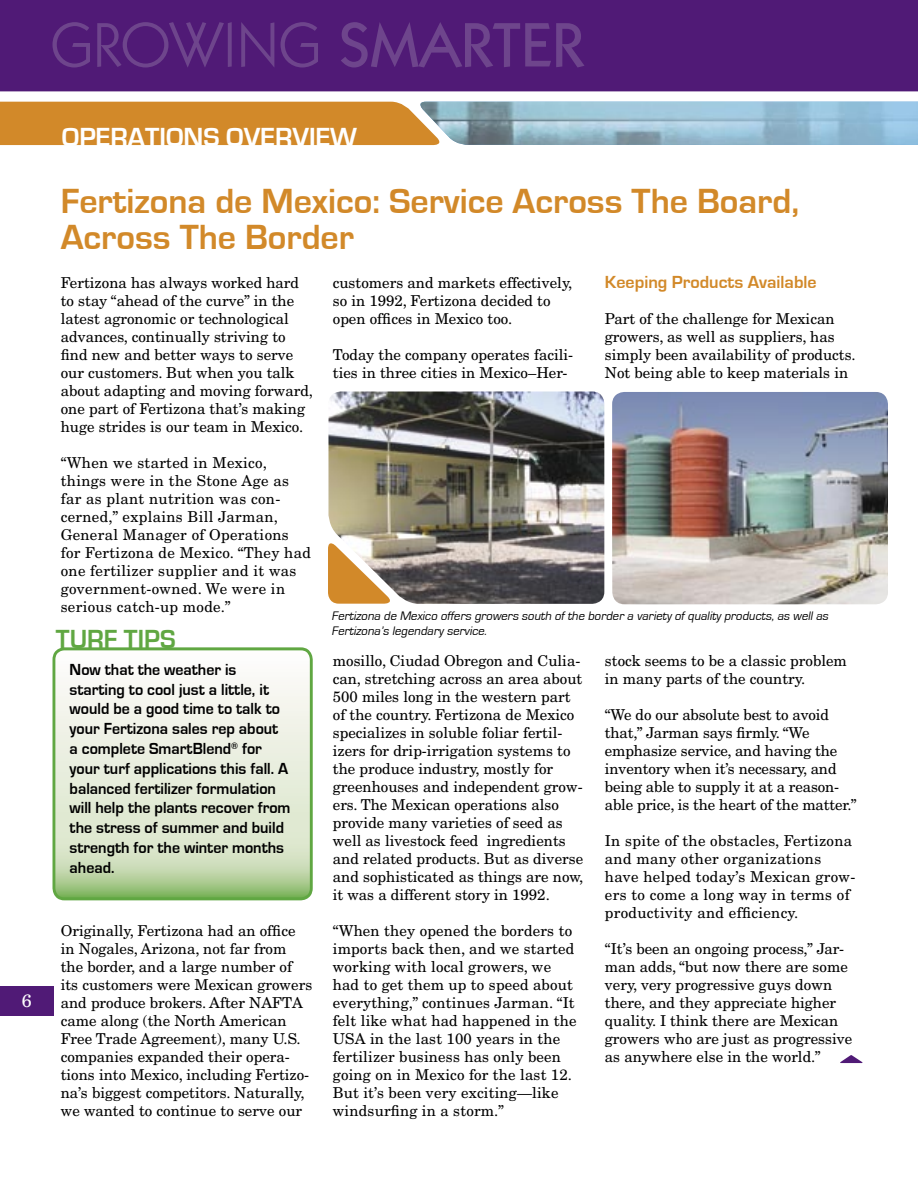
<style>
.page{position:relative;width:918px;height:1188px;background:#fff}
.page>*{position:absolute;margin:0;border:0;box-sizing:border-box;transform-origin:0 0}
.t1{font:700 36px/36px "Eurostile";color:#d28929}
.t2{font:700 27px "Eurostile";color:#fff}
.t3{font:700 27px "Eurostile";color:#60a742;scale:.96 1}
.t4{font:700 18px "Eurostile";color:#d28929}
.t5{font:18px "New Century Schlbk";color:#fff}
.t6{font:700 16.5px/19.8px "Eurostile";color:#000;scale:.96 1}
.t7{font:15px/18px "New Century Schlbk";color:#000}
.t8{font:15px/18px "New Century Schlbk";letter-spacing:.02em;color:#000}
.t9{font:italic 12.75px/15px "Eurostile";color:#000}
</style>
<div class="page">
<div style="left:0;top:0;width:917px;height:91px;background:#501a76"></div>
<svg style="left:917px;top:0;width:1px;height:91px"></svg>
<svg style="left:0;top:102px;width:918px;height:43px;background:#b2a381"></svg>
<svg style="left:840px;top:1055px;width:23px;height:8px"></svg>
<svg style="left:52px;top:647px;width:261px;height:253px"></svg>
<svg style="left:53px;top:22px;width:37px;height:46px;background:#58267c"></svg>
<svg style="left:97px;top:22px;width:135px;height:46px;background:#58267c"></svg>
<svg style="left:241px;top:22px;width:33px;height:46px;background:#58267c"></svg>
<svg style="left:281px;top:22px;width:37px;height:46px;background:#58267c"></svg>
<svg style="left:341px;top:22px;width:244px;height:46px;background:#5a297e"></svg>
<div style="left:0;top:986px;width:54px;height:30px;background:#501a76"></div>
<img style="left:328px;top:392px;width:276px;height:212px">
<img style="left:612px;top:392px;width:276px;height:212px">
<p class="t5" style="left:22px;top:990px;width:12px">6</p>
<h2 class="t2" style="left:62px;top:123px;width:297px">OPERATIONS OVERVIEW</h2>
<h1 class="t1" style="left:61px;top:184px;width:740px">Fertizona de Mexico: Service Across The Board,<br>Across The Border</h1>
<p class="t7" style="left:61px;top:274px;width:254px">Fertizona has always worked hard to stay “ahead of the curve” in the latest agronomic or technological advances, continually striving to find new and better ways to serve our customers. But when you talk about adapting and moving forward, one part of Fertizona that’s making huge strides is our team in Mexico.</p>
<p class="t8" style="left:61px;top:454px;width:252px">“When we started in Mexico, things were in the Stone Age as far as plant nutrition was con&shy;cerned,” explains Bill Jarman,<br>General Manager of Operations for Fertizona de Mexico. “They had one fertilizer supplier and it was government-owned. We were in serious catch-up mode.”</p>
<h2 class="t3" style="left:56px;top:625px;width:126px">TURF TIPS</h2>
<p class="t6" style="left:70px;top:660px;width:232px">Now that the weather is starting to cool just a little, it would be a good time to talk to your Fertizona sales rep about a complete SmartBlend<sup>®</sup> for your turf applications this fall. A balanced fertilizer formulation will help the plants recover from the stress of summer and build strength for the winter months ahead.</p>
<p class="t7" style="left:61px;top:922px;width:253px">Originally, Fertizona had an office in Nogales, Arizona, not far from the border, and a large number of its customers were Mexican growers and produce brokers. After NAFTA came along (the North American Free Trade Agreement), many U.S. companies expanded their opera&shy;tions into Mexico, including Fertizo&shy;na’s biggest competitors. Naturally, we wanted to continue to serve our</p>
<p class="t7" style="left:333px;top:274px;width:241px">customers and markets effectively, so in 1992, Fertizona decided to open offices in Mexico too.</p>
<p class="t7" style="left:333px;top:346px;width:242px">Today the company operates facili&shy;ties in three cities in Mexico–Her-</p>
<p class="t4" style="left:605px;top:272px;width:213px">Keeping Products Available</p>
<p class="t7" style="left:605px;top:310px;width:252px">Part of the challenge for Mexican growers, as well as suppliers, has simply been availability of products.<br>Not being able to keep materials in</p>
<p class="t9" style="left:332px;top:609px;width:501px">Fertizona de Mexico offers growers south ofthe border a variety ofquality products,as wellas<br>Fertizona’s legendary service.</p>
<p class="t7" style="left:333px;top:652px;width:252px">mosillo, Ciudad Obregon and Culia&shy;can, stretching across an area about 500 miles long in the western part of the country. Fertizona de Mexico specializes in soluble foliar fertil&shy;izers for drip-irrigation systems to the produce industry, mostly for greenhouses and independent grow&shy;ers. The Mexican operations also provide many varieties of seed as well as livestock feed ingredients and related products. But as diverse and sophisticated as things are now, it was a different story in 1992.</p>
<p class="t7" style="left:333px;top:922px;width:245px">“When they opened the borders to imports back then, and we started working with local growers, we had to get them up to speed about everything,” continues Jarman. “It felt like what had happened in the<br>USA in the last 100 years in the fertilizer business has only been going on in Mexico for the last 12.<br>But it’s been very exciting—like windsurfing in a storm.”</p>
<p class="t7" style="left:605px;top:652px;width:244px">stock seems to be a classic problem in many parts of the country.</p>
<p class="t7" style="left:605px;top:706px;width:253px">“We do our absolute best to avoid that,” Jarman says firmly. “We emphasize service, and having the inventory when it’s necessary, and being able to supply it at a reason&shy;able price, is the heart of the matter.”</p>
<p class="t8" style="left:605px;top:832px;width:252px">In spite of the obstacles, Fertizona and many other organizations have helped today’s Mexican grow&shy;ers to come a long way in terms of productivity and efficiency.</p>
<p class="t7" style="left:605px;top:940px;width:249px">“It’s been an ongoing process,” Jar&shy;man adds, “but now there are some very, very progressive guys down there, and they appreciate higher quality. I think there are Mexican growers who are just as progressive as anywhere else in the world.”</p>
</div>
